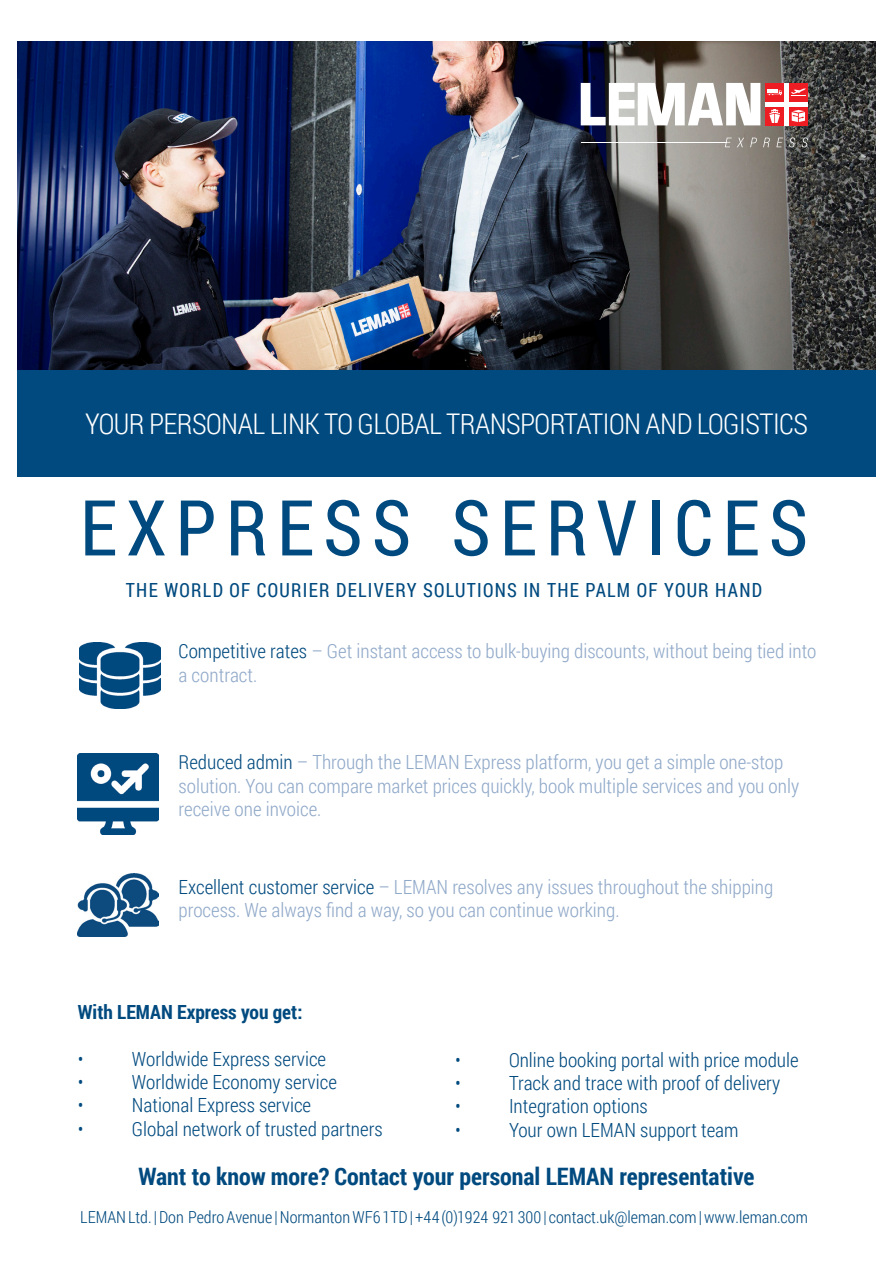
<style>
.page{position:relative;width:893px;height:1263px;background:#fff}
.page>*{position:absolute;margin:0;border:0;box-sizing:border-box;transform-origin:0 0}
.LEMAN_Overskrift{font:77.25px "Roboto Condensed";letter-spacing:.13em;color:#004a7f;scale:.95 1}
.t1{font:300 28.5px "Roboto Condensed";letter-spacing:-.02em;color:#fff}
.t2{font:700 24px "Roboto Condensed";color:#004a7f}
.t3{font:300 19.5px/23.4px "Roboto Condensed";color:#90a9c9}
.t4{font:300 19.5px "Roboto Condensed";color:#004a7f}
.LEMAN_Overskrift-2{font:19.5px "Roboto Condensed";letter-spacing:.07em;color:#004a7f;scale:.94 1}
.t5{font:700 19.5px "Roboto Condensed";color:#004a7f}
.t6{font:300 16.5px "Roboto Condensed";color:#004a7f}
.s1{color:#004a7f}
</style>
<div class="page">
<img style="left:17px;top:42px;width:859px;height:328px">
<div style="left:17px;top:370px;width:859px;height:107px;background:#004a7f"></div>
<hr style="left:581px;top:142px;width:146px;height:1px;background:#fff">
<div style="left:765px;top:83px;width:43px;height:42px;background:#fff"></div>
<div style="left:765px;top:83px;width:19px;height:19px;background:#ee1d23"></div>
<hr style="left:767px;top:89px;width:11px;height:4px;background:#fff">
<svg style="left:767px;top:90px;width:15px;height:5px"></svg>
<div style="left:789px;top:83px;width:19px;height:19px;background:#ee1d23"></div>
<svg style="left:791px;top:88px;width:15px;height:8px"></svg>
<div style="left:789px;top:107px;width:19px;height:18px;background:#ee1d23"></div>
<svg style="left:792px;top:110px;width:13px;height:12px"></svg>
<div style="left:765px;top:107px;width:19px;height:18px;background:#ee1d23"></div>
<svg style="left:769px;top:109px;width:11px;height:14px"></svg>
<svg style="left:581px;top:83px;width:179px;height:42px"></svg>
<svg style="left:725px;top:138px;width:19px;height:9px"></svg>
<svg style="left:750px;top:138px;width:7px;height:9px"></svg>
<svg style="left:763px;top:138px;width:7px;height:9px"></svg>
<svg style="left:776px;top:138px;width:7px;height:9px"></svg>
<svg style="left:789px;top:137px;width:6px;height:10px"></svg>
<svg style="left:802px;top:137px;width:6px;height:10px"></svg>
<img style="left:78px;top:753px;width:81px;height:81px">
<img style="left:80px;top:643px;width:81px;height:65px">
<img style="left:78px;top:873px;width:81px;height:63px">
<p class="t1" style="left:85px;top:404px;width:724px">YOUR PERSONAL LINK TO GLOBAL TRANSPORTATION AND LOGISTICS</p>
<p class="LEMAN_Overskrift" style="left:80px;top:474px;width:767px">EXPRESS SERVICES</p>
<p class="LEMAN_Overskrift-2" style="left:126px;top:577px;width:678px">THE WORLD OF COURIER DELIVERY SOLUTIONS IN THE PALM OF YOUR HAND</p>
<p class="t3" style="left:179px;top:639px;width:639px"><span class="s1">Competitive rates</span> – Get instant access to bulk-buying discounts, without being tied into a contract.</p>
<p class="t3" style="left:179px;top:750px;width:622px"><span class="s1">Reduced admin</span> – Through the LEMAN Express platform, you get a simple one-stop solution. You can compare market prices quickly, book multiple services and you only receive one invoice.</p>
<p class="t3" style="left:179px;top:875px;width:596px"><span class="s1">Excellent customer service</span> – LEMAN resolves any issues throughout the shipping</p>
<p class="t3" style="left:179px;top:898px;width:442px">process. We always find a way, so you can continue working.</p>
<p class="t5" style="left:78px;top:998px;width:226px">With LEMAN Express you get:</p>
<p class="t4" style="left:78px;top:1045px;width:7px">•</p>
<p class="t4" style="left:132px;top:1045px;width:196px">Worldwide Express service</p>
<p class="t4" style="left:78px;top:1068px;width:7px">•</p>
<p class="t4" style="left:132px;top:1068px;width:207px">Worldwide Economy service</p>
<p class="t4" style="left:78px;top:1092px;width:7px">•</p>
<p class="t4" style="left:132px;top:1092px;width:181px">National Express service</p>
<p class="t4" style="left:78px;top:1115px;width:7px">•</p>
<p class="t4" style="left:132px;top:1115px;width:252px">Global network of trusted partners</p>
<p class="t4" style="left:455px;top:1046px;width:7px">•</p>
<p class="t4" style="left:509px;top:1046px;width:291px">Online booking portal with price module</p>
<p class="t4" style="left:455px;top:1069px;width:7px">•</p>
<p class="t4" style="left:509px;top:1069px;width:273px">Track and trace with proof of delivery</p>
<p class="t4" style="left:455px;top:1093px;width:7px">•</p>
<p class="t4" style="left:509px;top:1093px;width:140px">Integration options</p>
<p class="t4" style="left:455px;top:1116px;width:7px">•</p>
<p class="t4" style="left:509px;top:1116px;width:231px">Your own LEMAN support team</p>
<p class="t2" style="left:138px;top:1159px;width:618px">Want to know more? Contact your personal LEMAN representative</p>
<p class="t6" style="left:80px;top:1205px;width:729px">LEMAN Ltd. | Don Pedro Avenue | Normanton WF6 1TD | +44 (0)1924 921 300 | contact.uk@leman.com | www.leman.com</p>
</div>
